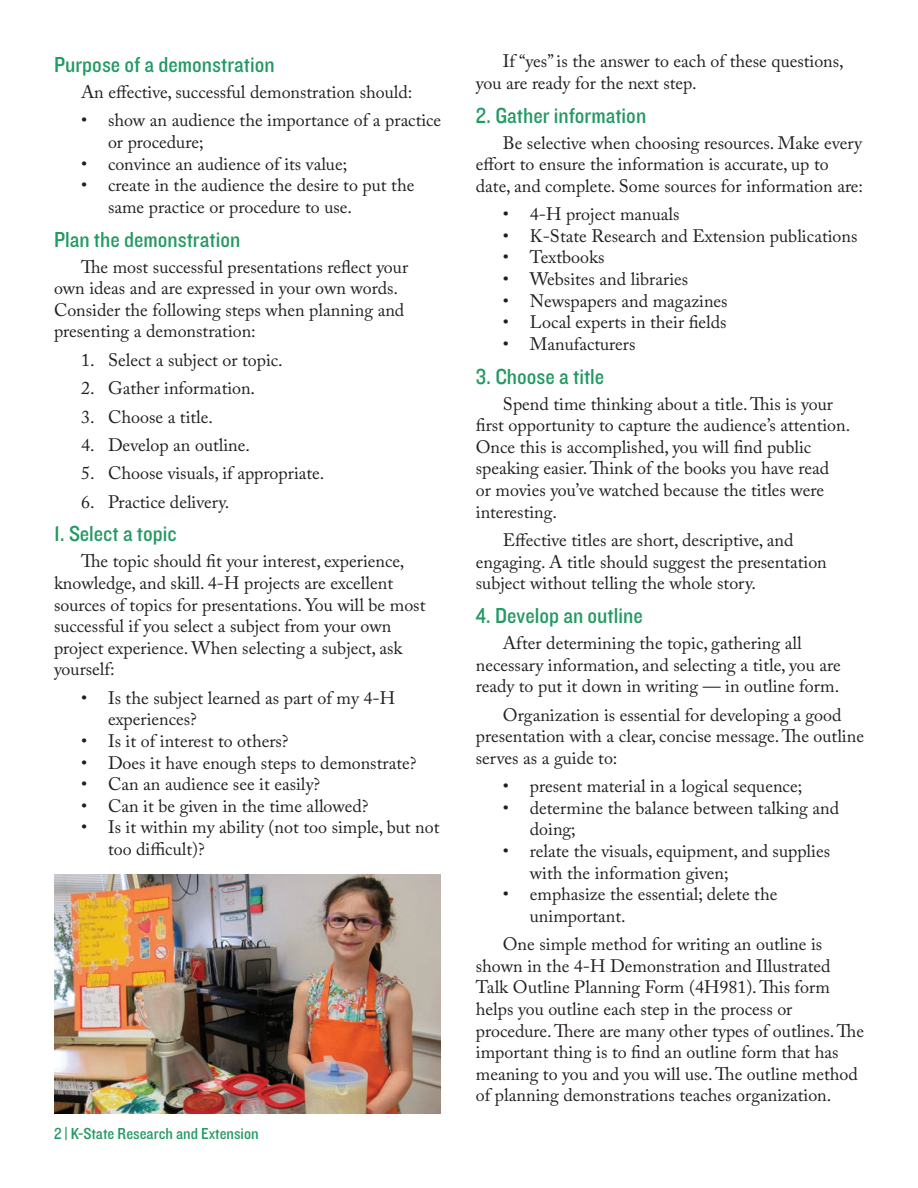
<style>
.page{position:relative;width:918px;height:1188px;background:#fff}
.page>*{position:absolute;margin:0;border:0;box-sizing:border-box;transform-origin:0 0}
.Headings{font:22.5px "Knockout 30 Junior Welterwt";color:#239963}
.body_text{font:18px/21.6px "Adobe Caslon Pro";color:#231f20}
.t1{font:16.5px "Knockout 30 Junior Welterwt";color:#239963}
</style>
<div class="page">
<img style="left:54px;top:875px;width:387px;height:239px">
<p class="Headings" style="left:54px;top:49px;width:222px">Purpose of a demonstration</p>
<p class="body_text" style="left:81px;top:81px;width:333px">An effective, successful demonstration should:</p>
<p class="body_text" style="left:108px;top:109px;width:335px;text-indent:-27px">• show an audience the importance of a practice or procedure;</p>
<p class="body_text" style="left:81px;top:153px;width:268px">• convince an audience of its value;</p>
<p class="body_text" style="left:108px;top:174px;width:308px;text-indent:-27px">• create in the audience the desire to put the same practice or procedure to use.</p>
<p class="Headings" style="left:54px;top:224px;width:188px">Plan the demonstration</p>
<p class="body_text" style="left:54px;top:256px;width:356px;text-indent:27px">The most successful presentations reflect your own ideas and are expressed in your own words.<br>Consider the following steps when planning and presenting a demonstration:</p>
<p class="body_text" style="left:81px;top:349px;width:203px">1. Select a subject or topic.</p>
<p class="body_text" style="left:81px;top:377px;width:176px">2. Gather information.</p>
<p class="body_text" style="left:81px;top:406px;width:133px">3. Choose a title.</p>
<p class="body_text" style="left:81px;top:434px;width:170px">4. Develop an outline.</p>
<p class="body_text" style="left:81px;top:462px;width:245px">5. Choose visuals, if appropriate.</p>
<p class="body_text" style="left:81px;top:491px;width:150px">6. Practice delivery.</p>
<p class="Headings" style="left:54px;top:519px;width:124px">1. Select a topic</p>
<p class="body_text" style="left:54px;top:550px;width:373px;text-indent:27px">The topic should fit your interest, experience, knowledge, and skill. 4-H projects are excellent sources of topics for presentations. You will be most successful if you select a subject from your own project experience. When selecting a subject, ask yourself:</p>
<p class="body_text" style="left:108px;top:687px;width:289px;text-indent:-27px">• Is the subject learned as part of my 4-H experiences?</p>
<p class="body_text" style="left:81px;top:730px;width:209px">• Is it of interest to others?</p>
<p class="body_text" style="left:81px;top:752px;width:337px">• Does it have enough steps to demonstrate?</p>
<p class="body_text" style="left:81px;top:773px;width:241px">• Can an audience see it easily?</p>
<p class="body_text" style="left:81px;top:795px;width:289px">• Can it be given in the time allowed?</p>
<p class="body_text" style="left:108px;top:816px;width:333px;text-indent:-27px">• Is it within my ability (not too simple, but not too difficult)?</p>
<p class="t1" style="left:54px;top:1122px;width:206px">2 | K-State Research and Extension</p>
<p class="body_text" style="left:476px;top:50px;width:369px;text-indent:27px">If “yes” is the answer to each of these questions, you are ready for the next step.</p>
<p class="Headings" style="left:476px;top:100px;width:172px">2. Gather information</p>
<p class="body_text" style="left:476px;top:132px;width:389px;text-indent:27px">Be selective when choosing resources. Make every effort to ensure the information is accurate, up to date, and complete. Some sources for information are:</p>
<p class="body_text" style="left:503px;top:203px;width:178px">• 4-H project manuals</p>
<p class="body_text" style="left:503px;top:225px;width:356px">• K-State Research and Extension publications</p>
<p class="body_text" style="left:503px;top:246px;width:103px">• Textbooks</p>
<p class="body_text" style="left:503px;top:268px;width:187px">• Websites and libraries</p>
<p class="body_text" style="left:503px;top:290px;width:226px">• Newspapers and magazines</p>
<p class="body_text" style="left:503px;top:311px;width:225px">• Local experts in their fields</p>
<p class="body_text" style="left:503px;top:333px;width:134px">• Manufacturers</p>
<p class="Headings" style="left:476px;top:361px;width:130px">3. Choose a title</p>
<p class="body_text" style="left:476px;top:393px;width:376px;text-indent:27px">Spend time thinking about a title. This is your first opportunity to capture the audience’s attention.<br>Once this is accomplished, you will find public speaking easier. Think of the books you have read<br>or movies you’ve watched because the titles were interesting.</p>
<p class="body_text" style="left:476px;top:529px;width:352px;text-indent:27px">Effective titles are short, descriptive, and engaging. A title should suggest the presentation subject without telling the whole story.</p>
<p class="Headings" style="left:476px;top:600px;width:168px">4. Develop an outline</p>
<p class="body_text" style="left:476px;top:632px;width:366px;text-indent:27px">After determining the topic, gathering all necessary information, and selecting a title, you are ready to put it down in writing — in outline form.</p>
<p class="body_text" style="left:476px;top:704px;width:390px;text-indent:27px">Organization is essential for developing a good presentation with a clear, concise message. The outline serves as a guide to:</p>
<p class="body_text" style="left:503px;top:775px;width:301px">• present material in a logical sequence;</p>
<p class="body_text" style="left:530px;top:797px;width:311px;text-indent:-27px">• determine the balance between talking and doing;</p>
<p class="body_text" style="left:530px;top:840px;width:302px;text-indent:-27px">• relate the visuals, equipment, and supplies with the information given;</p>
<p class="body_text" style="left:530px;top:883px;width:249px;text-indent:-27px">• emphasize the essential; delete the unimportant.</p>
<p class="body_text" style="left:476px;top:933px;width:390px;text-indent:27px">One simple method for writing an outline is shown in the 4-H Demonstration and Illustrated Talk Outline Planning Form (4H981). This form helps you outline each step in the process or procedure. There are many other types of outlines. The important thing is to find an outline form that has meaning to you and you will use. The outline method of planning demonstrations teaches organization.</p>
</div>
